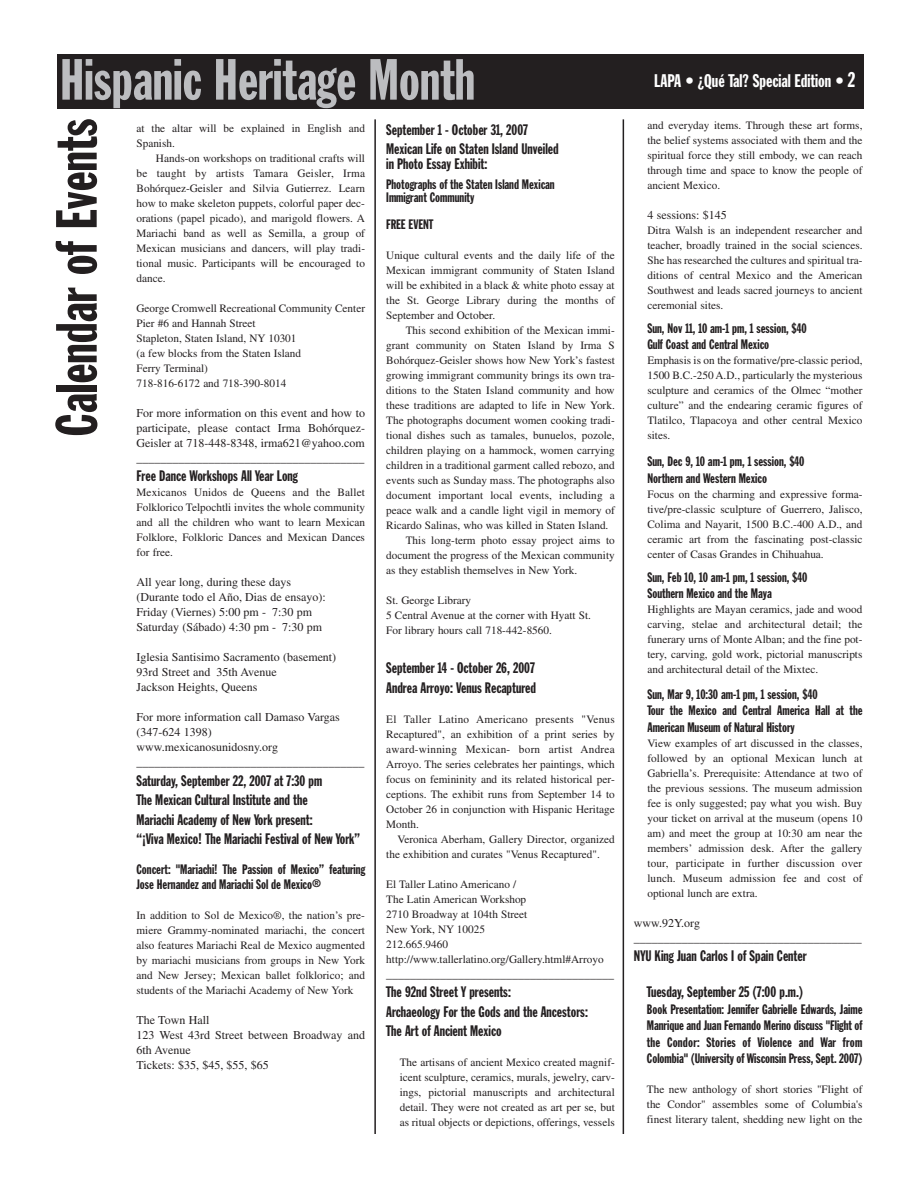
<style>
.page{position:relative;width:918px;height:1188px;background:#fff}
.page>*{position:absolute;margin:0;border:0;box-sizing:border-box;transform-origin:0 0}
.t1{font:57px "Franklin Gothic Extra Cond";color:#bcbdc0}
.t2{font:57px "Franklin Gothic Extra Cond";color:#231f20}
.t3{font:18px "Franklin Gothic Extra Cond";color:#fff}
.t4{font:15px/19.5px "Franklin Gothic Extra Cond";color:#231f20}
.t5{font:13.5px/16.5px "Franklin Gothic Extra Cond";color:#231f20}
.t6{font:12px/15px "Times";color:#231f20}
.t7{font:11.25px/15px "Times";color:#231f20;text-align:justify}
.s1{font-size:21px}
</style>
<div class="page">
<div style="left:57px;top:54px;width:807px;height:55px;background:#231f20"></div>
<hr style="left:374px;top:119px;width:2px;height:1015px;background:#231f20">
<hr style="left:623px;top:119px;width:1px;height:1015px;background:#231f20">
<h1 class="t1" style="left:60px;top:59px;width:417px">Hispanic Heritage Month</h1>
<h2 class="t3" style="left:654px;top:74px;width:202px">LAPA • ¿Qué Tal? Special Edition • <span class="s1">2</span></h2>
<h1 class="t2" style="left:56px;top:436px;width:319px;rotate:-90deg">Calendar of Events</h1>
<p class="t7" style="left:647px;top:118px;width:217px">and everyday items. Through these art forms, the belief systems associated with them and the spiritual force they still embody, we can reach through time and space to know the people of ancient Mexico.</p>
<h3 class="t4" style="left:386px;top:121px;width:174px">September 1 - October 31, 2007<br>Mexican Life on Staten Island Unveiled</h3>
<h3 class="t4" style="left:386px;top:155px;width:103px">in Photo Essay Exhibit:</h3>
<p class="t5" style="left:386px;top:178px;width:170px;line-height:13.5px">Photographs of the Staten Island Mexican<br>Immigrant Community</p>
<p class="t5" style="left:386px;top:217px;width:49px">FREE EVENT</p>
<p class="t7" style="left:386px;top:249px;width:230px">Unique cultural events and the daily life of the Mexican immigrant community of Staten Island will be exhibited in a black &amp; white photo essay at the St. George Library during the months of September and October.</p>
<p class="t7" style="left:406px;top:324px;width:211px">This second exhibition of the Mexican immi-</p>
<p class="t7" style="left:386px;top:339px;width:230px">grant community on Staten Island by Irma S</p>
<p class="t7" style="left:386px;top:354px;width:230px">Bohórquez-Geisler shows how New York’s fastest</p>
<p class="t7" style="left:386px;top:369px;width:230px">growing immigrant community brings its own tra-</p>
<p class="t7" style="left:386px;top:384px;width:230px">ditions to the Staten Island community and how</p>
<p class="t7" style="left:386px;top:399px;width:230px">these traditions are adapted to life in New York.</p>
<p class="t7" style="left:386px;top:414px;width:230px">The photographs document women cooking tradi-</p>
<p class="t7" style="left:386px;top:429px;width:230px">tional dishes such as tamales, bunuelos, pozole,</p>
<p class="t7" style="left:386px;top:444px;width:230px">children playing on a hammock, women carrying</p>
<p class="t7" style="left:386px;top:459px;width:230px">children in a traditional garment called rebozo, and</p>
<p class="t7" style="left:386px;top:474px;width:230px">events such as Sunday mass. The photographs also</p>
<p class="t7" style="left:386px;top:489px;width:230px">document important local events, including a</p>
<p class="t7" style="left:386px;top:504px;width:230px">peace walk and a candle light vigil in memory of</p>
<p class="t7" style="left:386px;top:519px;width:224px">Ricardo Salinas, who was killed in Staten Island.</p>
<p class="t7" style="left:406px;top:534px;width:211px">This long-term photo essay project aims to</p>
<p class="t7" style="left:386px;top:549px;width:230px">document the progress of the Mexican community</p>
<p class="t7" style="left:386px;top:564px;width:193px">as they establish themselves in New York.</p>
<p class="t7" style="left:386px;top:594px;width:206px;text-align:left">St. George Library<br>5 Central Avenue at the corner with Hyatt St.<br>For library hours call 718-442-8560.</p>
<h3 class="t4" style="left:386px;top:659px;width:151px">September 14 - October 26, 2007<br>Andrea Arroyo: Venus Recaptured</h3>
<p class="t7" style="left:386px;top:713px;width:230px">El Taller Latino Americano presents "Venus Recaptured", an exhibition of a print series by award-winning Mexican- born artist Andrea Arroyo. The series celebrates her paintings, which focus on femininity and its related historical per&shy;ceptions. The exhibit runs from September 14 to October 26 in conjunction with Hispanic Heritage Month.</p>
<p class="t7" style="left:386px;top:833px;width:230px;text-indent:11px">Veronica Aberham, Gallery Director, organized the exhibition and curates "Venus Recaptured".</p>
<p class="t7" style="left:386px;top:878px;width:219px;text-align:left">El Taller Latino Americano /<br>The Latin American Workshop<br>2710 Broadway at 104th Street<br>New York, NY 10025<br>212.665.9460 http://www.tallerlatino.org/Gallery.html#Arroyo</p>
<p class="t6" style="left:386px;top:967px;width:229px">______________________________________</p>
<h3 class="t4" style="left:386px;top:983px;width:203px">The 92nd Street Y presents:<br>Archaeology For the Gods and the Ancestors:<br>The Art of Ancient Mexico</h3>
<p class="t7" style="left:400px;top:1056px;width:217px">The artisans of ancient Mexico created magnif&shy;icent sculpture, ceramics, murals, jewelry, carv&shy;ings, pictorial manuscripts and architectural detail. They were not created as art per se, but as ritual objects or depictions, offerings, vessels</p>
<p class="t7" style="left:136px;top:122px;width:230px">at the altar will be explained in English and<br>Spanish.</p>
<p class="t7" style="left:136px;top:152px;width:230px;text-indent:19px">Hands-on workshops on traditional crafts will be taught by artists Tamara Geisler, Irma Bohórquez-Geisler and Silvia Gutierrez. Learn how to make skeleton puppets, colorful paper dec&shy;orations (papel picado), and marigold flowers. A Mariachi band as well as Semilla, a group of Mexican musicians and dancers, will play tradi&shy;tional music. Participants will be encouraged to dance.</p>
<p class="t7" style="left:136px;top:302px;width:230px;text-align:left">George Cromwell Recreational Community Center<br>Pier #6 and Hannah Street<br>Stapleton, Staten Island, NY 10301<br>(a few blocks from the Staten Island<br>Ferry Terminal)<br>718-816-6172 and 718-390-8014</p>
<p class="t6" style="left:136px;top:406px;width:230px;text-align:justify">For more information on this event and how to participate, please contact Irma Bohórquez-Geisler at 718-448-8348, irma621@yahoo.com ______________________________________</p>
<h3 class="t4" style="left:136px;top:467px;width:163px">Free Dance Workshops All Year Long</h3>
<p class="t7" style="left:136px;top:486px;width:230px">Mexicanos Unidos de Queens and the Ballet Folklorico Telpochtli invites the whole community and all the children who want to learn Mexican Folklore, Folkloric Dances and Mexican Dances for free.</p>
<p class="t6" style="left:136px;top:576px;width:191px">All year long, during these days (Durante todo el Año, Dias de ensayo):<br>Friday (Viernes) 5:00 pm - 7:30 pm Saturday (Sábado) 4:30 pm - 7:30 pm</p>
<p class="t6" style="left:136px;top:651px;width:201px">Iglesia Santisimo Sacramento (basement)<br>93rd Street and 35th Avenue<br>Jackson Heights, Queens</p>
<p class="t6" style="left:136px;top:711px;width:229px">For more information call Damaso Vargas (347-624 1398)<br>www.mexicanosunidosny.org ______________________________________</p>
<h3 class="t4" style="left:136px;top:772px;width:225px">Saturday, September 22, 2007 at 7:30 pm<br>The Mexican Cultural Institute and the<br>Mariachi Academy of New York present:<br>“¡Viva Mexico! The Mariachi Festival of New York”</h3>
<p class="t5" style="left:136px;top:863px;width:230px;line-height:15px">Concert: "Mariachi! The Passion of Mexico” featuring<br>Jose Hernandez and Mariachi Sol de Mexico®</p>
<p class="t7" style="left:136px;top:909px;width:230px">In addition to Sol de Mexico®, the nation’s pre&shy;miere Grammy-nominated mariachi, the concert also features Mariachi Real de Mexico augmented by mariachi musicians from groups in New York and New Jersey; Mexican ballet folklorico; and students of the Mariachi Academy of New York</p>
<p class="t6" style="left:136px;top:1014px;width:230px">The Town Hall<br>123 West 43rd Street between Broadway and<br>6th Avenue<br>Tickets: $35, $45, $55, $65</p>
<p class="t6" style="left:647px;top:208px;width:81px">4 sessions: $145</p>
<p class="t7" style="left:647px;top:223px;width:217px">Ditra Walsh is an independent researcher and teacher, broadly trained in the social sciences.<br>She has researched the cultures and spiritual tra&shy;ditions of central Mexico and the American Southwest and leads sacred journeys to ancient ceremonial sites.</p>
<p class="t5" style="left:647px;top:321px;width:161px">Sun, Nov 11, 10 am-1 pm, 1 session, $40<br>Gulf Coast and Central Mexico</p>
<p class="t7" style="left:647px;top:354px;width:217px">Emphasis is on the formative/pre-classic period, 1500 B.C.-250 A.D., particularly the mysterious sculpture and ceramics of the Olmec “mother culture” and the endearing ceramic figures of Tlatilco, Tlapacoya and other central Mexico sites.</p>
<p class="t5" style="left:647px;top:454px;width:159px">Sun, Dec 9, 10 am-1 pm, 1 session, $40<br>Northern and Western Mexico</p>
<p class="t7" style="left:647px;top:487px;width:217px">Focus on the charming and expressive forma&shy;tive/pre-classic sculpture of Guerrero, Jalisco, Colima and Nayarit, 1500 B.C.-400 A.D., and ceramic art from the fascinating post-classic center of Casas Grandes in Chihuahua.</p>
<p class="t5" style="left:647px;top:570px;width:162px">Sun, Feb 10, 10 am-1 pm, 1 session, $40<br>Southern Mexico and the Maya</p>
<p class="t7" style="left:647px;top:603px;width:217px">Highlights are Mayan ceramics, jade and wood carving, stelae and architectural detail; the funerary urns of Monte Alban; and the fine pot&shy;tery, carving, gold work, pictorial manuscripts and architectural detail of the Mixtec.</p>
<p class="t5" style="left:647px;top:687px;width:217px">Sun, Mar 9, 10:30 am-1 pm, 1 session, $40<br>Tour the Mexico and Central America Hall at the<br>American Museum of Natural History</p>
<p class="t7" style="left:647px;top:736px;width:217px">View examples of art discussed in the classes, followed by an optional Mexican lunch at Gabriella’s. Prerequisite: Attendance at two of the previous sessions. The museum admission fee is only suggested; pay what you wish. Buy your ticket on arrival at the museum (opens 10 am) and meet the group at 10:30 am near the members’ admission desk. After the gallery tour, participate in further discussion over lunch. Museum admission fee and cost of optional lunch are extra.</p>
<p class="t6" style="left:634px;top:916px;width:229px">www.92Y.org ______________________________________</p>
<h3 class="t4" style="left:634px;top:947px;width:174px">NYU King Juan Carlos I of Spain Center</h3>
<h3 class="t4" style="left:647px;top:983px;width:158px">Tuesday, September 25 (7:00 p.m.)</h3>
<p class="t5" style="left:647px;top:1002px;width:217px;text-align:justify">Book Presentation: Jennifer Gabrielle Edwards, Jaime Manrique and Juan Fernando Merino discuss "Flight of the Condor: Stories of Violence and War from Colombia" (University of Wisconsin Press, Sept. 2007)</p>
<p class="t7" style="left:647px;top:1083px;width:217px">The new anthology of short stories "Flight of the Condor" assembles some of Columbia's finest literary talent, shedding new light on the</p>
</div>
